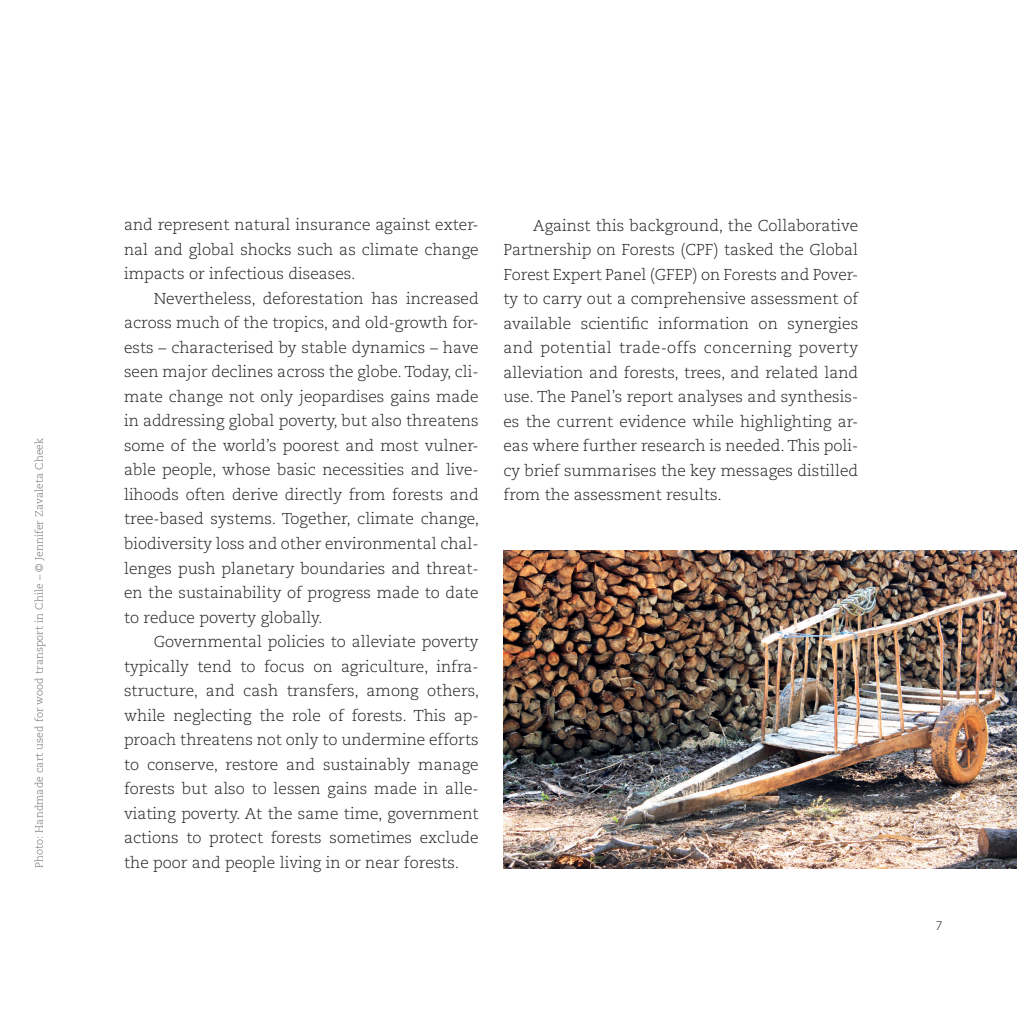
<style>
.page{position:relative;width:1017px;height:1017px;background:#fff}
.page>*{position:absolute;margin:0;border:0;box-sizing:border-box;transform-origin:0 0}
.t1{font:300 15.75px/24.5px "Caecilia LT Std";color:#231f20;text-align:justify}
.t2{font:300 12.25px "Caecilia LT Std";color:#231f20}
.t3{font:300 10.5px "Caecilia LT Std";letter-spacing:.01em;color:#6c6d70}
</style>
<div class="page">
<img style="left:504px;top:551px;width:513px;height:317px">
<p class="t3" style="left:33px;top:868px;width:432px;rotate:-90deg">Photo: Handmade cart used for wood transport in Chile – © Jennifer Zavaleta Cheek</p>
<p class="t1" style="left:124px;top:213px;width:356px">and represent natural insurance against exter&shy;nal and global shocks such as climate change impacts or infectious diseases.</p>
<p class="t1" style="left:124px;top:287px;width:357px;text-indent:30px">Nevertheless, deforestation has increased across much of the tropics, and old-growth for&shy;ests – characterised by stable dynamics – have seen major declines across the globe. Today, cli&shy;mate change not only jeopardises gains made in addressing global poverty, but also threatens some of the world’s poorest and most vulner&shy;able people, whose basic necessities and live&shy;lihoods often derive directly from forests and tree-based systems. Together, climate change, biodiversity loss and other environmental chal&shy;lenges push planetary boundaries and threat&shy;en the sustainability of progress made to date to reduce poverty globally.</p>
<p class="t1" style="left:124px;top:630px;width:357px;text-indent:30px">Governmental policies to alleviate poverty typically tend to focus on agriculture, infra&shy;structure, and cash transfers, among others, while neglecting the role of forests. This ap&shy;proach threatens not only to undermine efforts to conserve, restore and sustainably manage forests but also to lessen gains made in alle&shy;viating poverty. At the same time, government actions to protect forests sometimes exclude the poor and people living in or near forests.</p>
<p class="t1" style="left:503px;top:213px;width:356px;text-indent:30px">Against this background, the Collaborative Partnership on Forests (CPF) tasked the Global Forest Expert Panel (GFEP) on Forests and Pover&shy;ty to carry out a comprehensive assessment of available scientific information on synergies and potential trade-offs concerning poverty alleviation and forests, trees, and related land use. The Panel’s report analyses and synthesis&shy;es the current evidence while highlighting ar&shy;eas where further research is needed. This poli&shy;cy brief summarises the key messages distilled from the assessment results.</p>
<p class="t2" style="left:936px;top:918px;width:8px">7</p>
</div>
